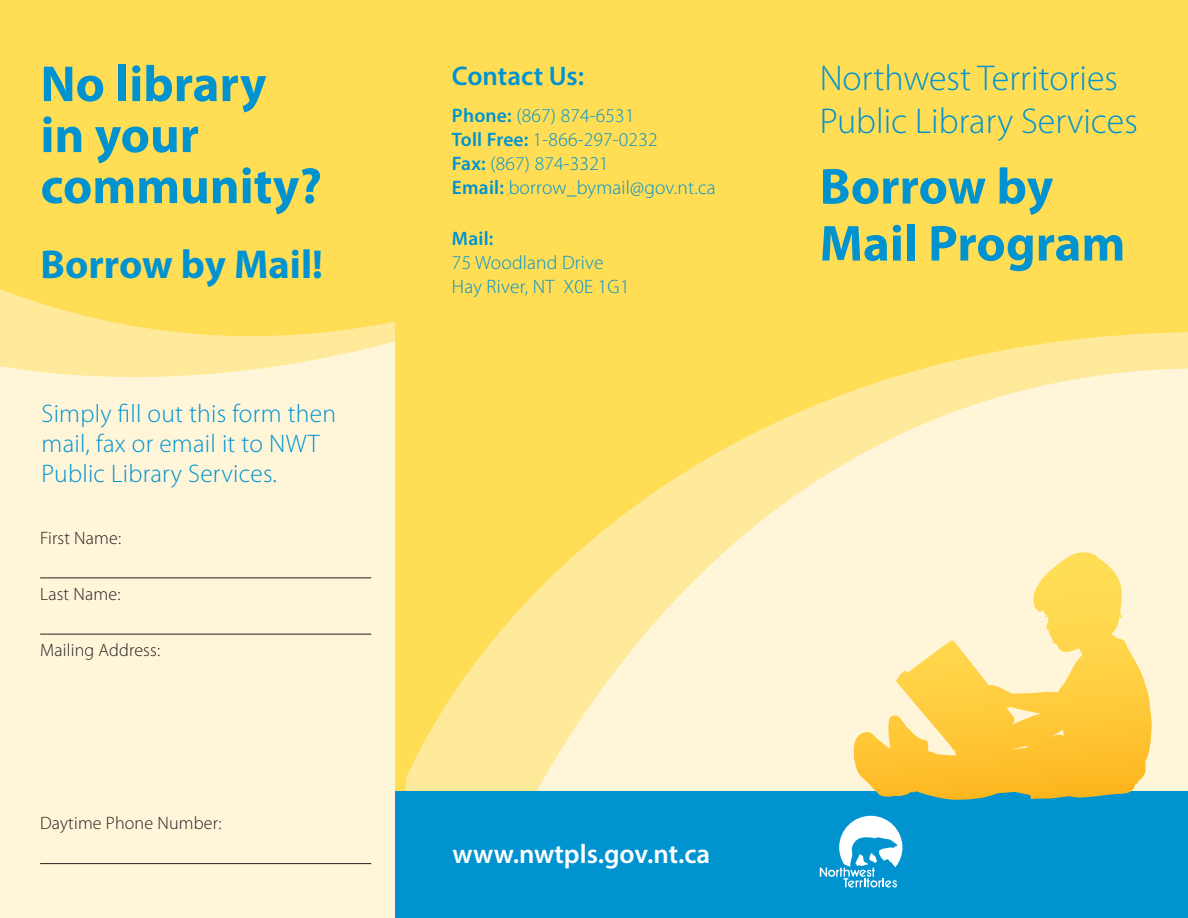
<style>
.page{position:relative;width:1188px;height:918px;background:#fff}
.page>*{position:absolute;margin:0;border:0;box-sizing:border-box;transform-origin:0 0}
.t1{font:700 51px/51px "Myriad Pro";color:#0093d0}
.t2{font:700 40.5px "Myriad Pro";color:#0093d0}
.t3{font:300 36px/43.2px "Myriad Pro";color:#0093d0}
.t4{font:600 27px "Myriad Pro";color:#fff}
.t5{font:600 27px "Myriad Pro";color:#0093d0}
.t6{font:300 25.5px/30px "Myriad Pro";letter-spacing:.01em;color:#0093d0}
.t7{font:300 19.5px/24px "Myriad Pro";letter-spacing:.01em;color:#0093d0}
.t8{font:600 19.5px "Myriad Pro";color:#0093d0}
.t9{font:300 18px "Myriad Pro";letter-spacing:.01em;color:#231f20}
.s1{font-weight:600}
</style>
<div class="page">
<div style="left:0;top:355px;width:396px;height:563px;background:#fff6da"></div>
<svg style="left:0;top:0;width:396px;height:355px;background:#ffde5b"></svg>
<div style="left:396px;top:0;width:792px;height:918px;background:#fd5"></div>
<svg style="left:405px;top:332px;width:783px;height:459px"></svg>
<svg style="left:473px;top:368px;width:715px;height:423px;fill:#fff6da"></svg>
<div style="left:396px;top:791px;width:792px;height:127px;background:#0093d0"></div>
<hr style="left:40px;top:577px;width:331px;height:1px;background:#231f20">
<hr style="left:40px;top:634px;width:331px;height:1px;background:#231f20">
<hr style="left:40px;top:863px;width:331px;height:1px;background:#231f20">
<svg style="left:820px;top:816px;width:82px;height:72px"></svg>
<svg style="left:853px;top:562px;width:299px;height:238px"></svg>
<h1 class="t1" style="left:40px;top:57px;width:283px">No library in your community?</h1>
<h2 class="t2" style="left:40px;top:238px;width:284px">Borrow by Mail!</h2>
<h3 class="t6" style="left:42px;top:399px;width:296px">Simply fill out this form then mail, fax or email it to NWT<br>Public Library Services.</h3>
<p class="t9" style="left:40px;top:528px;width:83px">First Name:</p>
<p class="t9" style="left:40px;top:584px;width:82px">Last Name:</p>
<p class="t9" style="left:40px;top:640px;width:122px">Mailing Address:</p>
<p class="t9" style="left:40px;top:814px;width:183px">Daytime Phone Number:</p>
<h3 class="t5" style="left:452px;top:59px;width:134px">Contact Us:</h3>
<p class="t7" style="left:452px;top:104px;width:265px"><span class="s1">Phone:</span> (867) 874-6531<br><span class="s1">Toll Free:</span> 1-866-297-0232<br><span class="s1">Fax:</span> (867) 874-3321<br><span class="s1">Email:</span> borrow_bymail@gov.nt.ca</p>
<p class="t8" style="left:452px;top:226px;width:43px">Mail:</p>
<p class="t7" style="left:452px;top:251px;width:179px">75 Woodland Drive<br>Hay River, NT X0E 1G1</p>
<h3 class="t3" style="left:820px;top:57px;width:320px">Northwest Territories<br>Public Library Services</h3>
<h1 class="t1" style="left:820px;top:156px;width:307px;line-height:57px">Borrow by<br>Mail Program</h1>
<h3 class="t4" style="left:453px;top:837px;width:259px">www.nwtpls.gov.nt.ca</h3>
</div>
